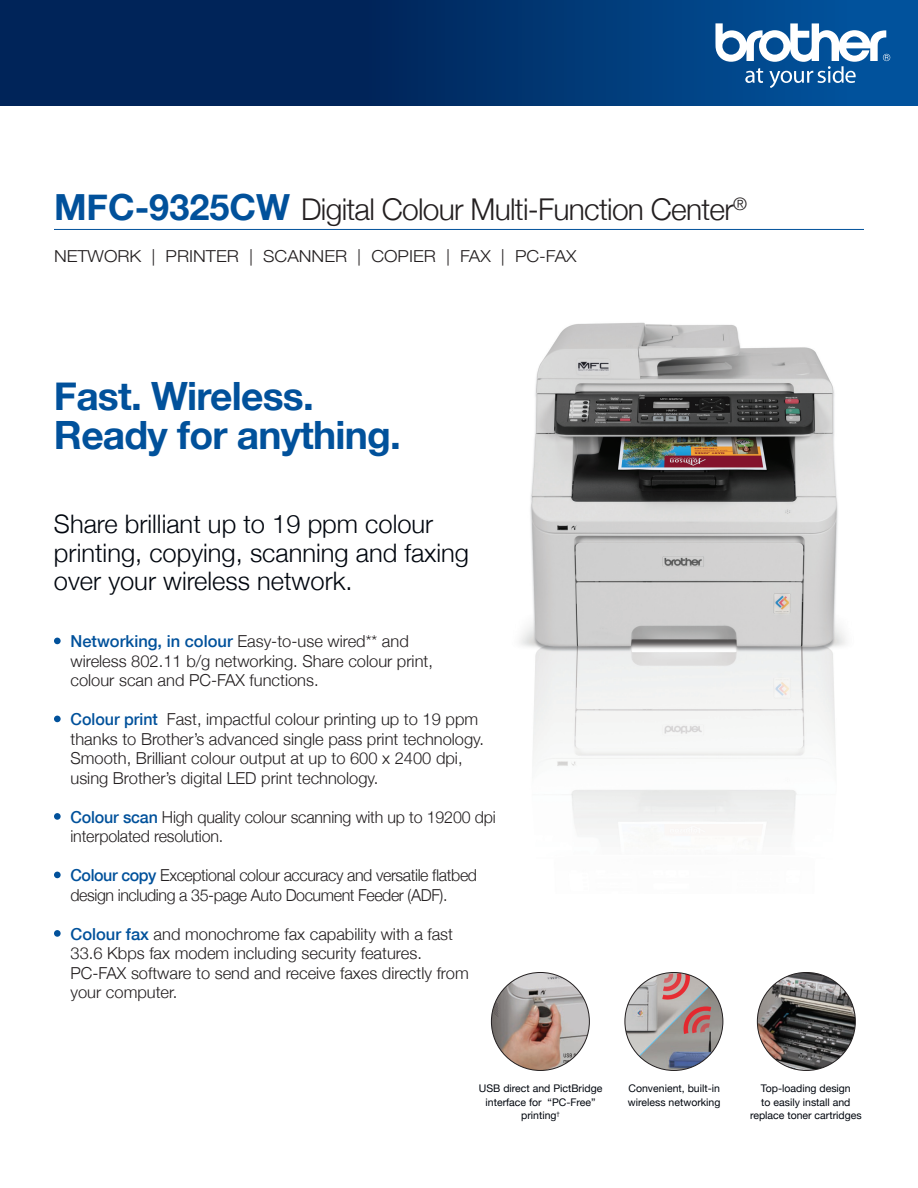
<style>
.page{position:relative;width:918px;height:1188px;background:#fff}
.page>*{position:absolute;margin:0;border:0;box-sizing:border-box;transform-origin:0 0}
.t1{font:700 39px/39px "Helvetica Neue";letter-spacing:-.02em;color:#01519b}
.t2{font:300 30px "Helvetica Neue";letter-spacing:-.025em;color:#231f20}
.t3{font:300 25.5px/28.5px "Helvetica Neue";color:#01060e}
.t4{font:300 16.5px/19.5px "Helvetica Neue";color:#231f20}
.t5{font:300 16.5px/19.5px "Helvetica Neue";letter-spacing:-.025em;color:#231f20}
.t6{font:300 16.5px "Helvetica Neue";color:#231f20;scale:1.1 1}
.t7{font:10.5px/13.5px "Helvetica Neue";color:#01060e;text-align:center}
.s1{font-weight:700;font-size:36px;color:#01519b}
.s2{font-weight:500;color:#01519b}
</style>
<div class="page">
<img style="left:493px;top:322px;width:363px;height:749px">
<hr style="left:54px;top:229px;width:810px;height:1px;background:#01519b">
<img style="left:491px;top:972px;width:98px;height:98px;border-radius:49px">
<img style="left:757px;top:972px;width:98px;height:98px;border-radius:49px">
<div style="left:54px;top:638px;width:7px;height:6px;background:#01519b;border-radius:50%"></div>
<div style="left:54px;top:716px;width:7px;height:6px;background:#01519b;border-radius:50%"></div>
<div style="left:54px;top:813px;width:7px;height:7px;background:#01519b;border-radius:50%"></div>
<div style="left:54px;top:872px;width:7px;height:6px;background:#01519b;border-radius:50%"></div>
<div style="left:54px;top:930px;width:7px;height:7px;background:#01519b;border-radius:50%"></div>
<svg style="left:0;top:0;width:918px;height:106px;background:#00306a"></svg>
<svg style="left:715px;top:23px;width:175px;height:65px"></svg>
<img style="left:625px;top:972px;width:98px;height:98px;border-radius:49px">
<p class="t2" style="left:54px;top:191px;width:695px"><span class="s1">MFC-9325CW</span> Digital Colour Multi-Function Center<sup>®</sup></p>
<p class="t6" style="left:54px;top:246px;width:477px">NETWORK | PRINTER | SCANNER | COPIER | FAX | PC-FAX</p>
<p class="t1" style="left:54px;top:376px;width:349px">Fast. Wireless.<br>Ready for anything.</p>
<p class="t3" style="left:54px;top:509px;width:417px">Share brilliant up to 19 ppm colour printing, copying, scanning and faxing over your wireless network.</p>
<p class="t4" style="left:70px;top:631px;width:364px"><span class="s2">Networking, in colour</span> Easy-to-use wired** and wireless 802.11 b/g networking. Share colour print, colour scan and PC-FAX functions.</p>
<p class="t4" style="left:70px;top:709px;width:415px"><span class="s2">Colour print</span> Fast, impactful colour printing up to 19 ppm thanks to Brother’s advanced single pass print technology.<br>Smooth, Brilliant colour output at up to 600 x 2400 dpi, using Brother’s digital LED print technology.</p>
<p class="t4" style="left:70px;top:807px;width:427px"><span class="s2">Colour scan</span> High quality colour scanning with up to 19200 dpi interpolated resolution.</p>
<p class="t5" style="left:70px;top:865px;width:408px"><span class="s2">Colour copy</span> Exceptional colour accuracy and versatile flatbed design including a 35-page Auto Document Feeder (ADF).</p>
<p class="t4" style="left:70px;top:924px;width:400px"><span class="s2">Colour fax</span> and monochrome fax capability with a fast 33.6 Kbps fax modem including security features.<br>PC-FAX software to send and receive faxes directly from your computer.</p>
<p class="t7" style="left:479px;top:1082px;width:125px">USB direct and PictBridge interface for “PC-Free” printing<sup>†</sup></p>
<p class="t7" style="left:628px;top:1082px;width:94px;text-align:left">Convenient, built-in wireless networking</p>
<p class="t7" style="left:750px;top:1082px;width:113px">Top-loading design<br>to easily install and replace toner cartridges</p>
</div>
